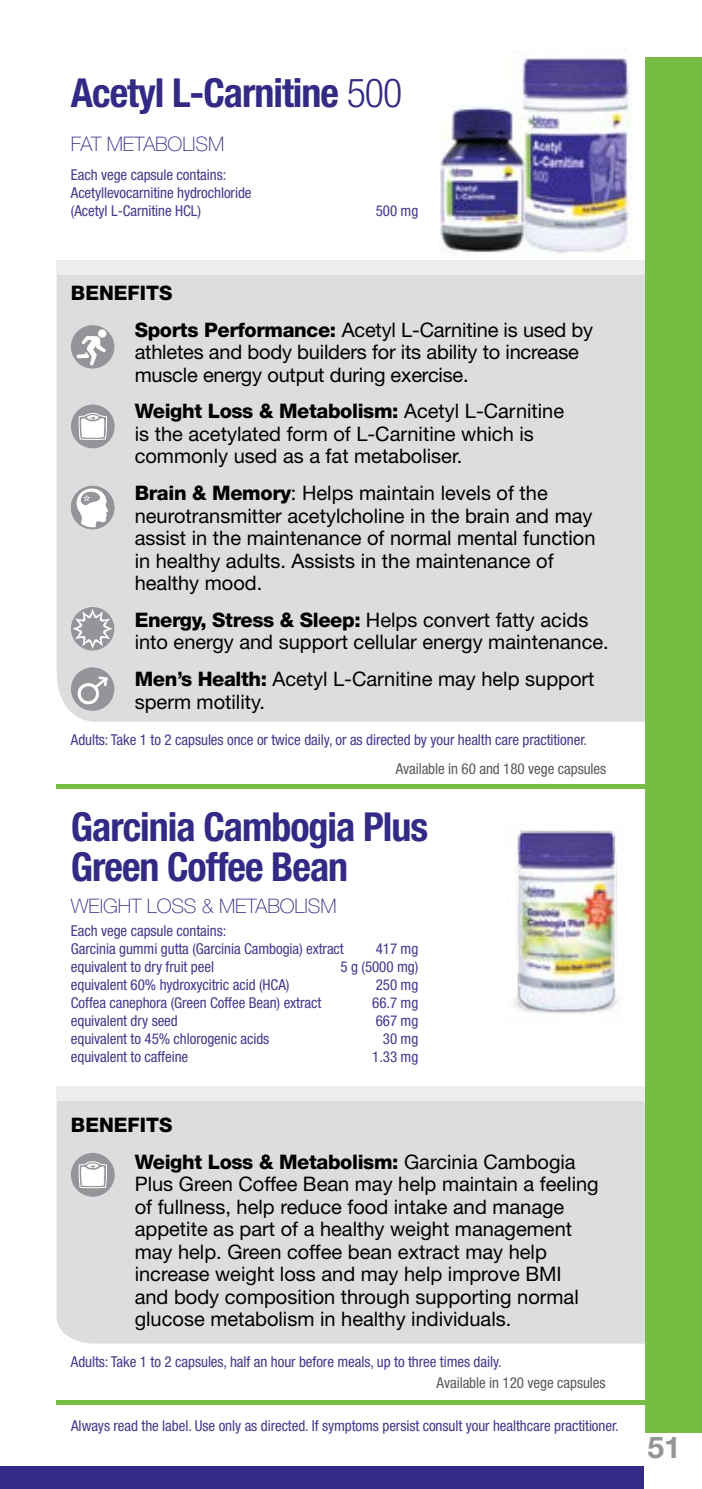
<style>
.page{position:relative;width:702px;height:1489px;background:#fff}
.page>*{position:absolute;margin:0;border:0;box-sizing:border-box;transform-origin:0 0}
.t1{font:700 condensed 40px/40px "Helvetica Neue LT Std";letter-spacing:-.025em;color:#332a86}
.t2{font:700 30px "Helvetica Neue LT Std";color:#939598}
.t3{font:20px/22.5px "Helvetica Neue LT Std";color:#000}
.t4{font:800 20px/36.8px "Helvetica Neue LT Std";color:#000}
.t5{font:800 20px/36.8px "Helvetica Neue LT Std";letter-spacing:-.02em;color:#000}
.t6{font:100 20px "Helvetica Neue LT Std";letter-spacing:-.005em;color:#332a86}
.t7{font:condensed 15px/18px "Helvetica Neue LT Std";letter-spacing:-.005em;color:#43398e}
.t8{font:condensed 15px "Helvetica Neue LT Std";letter-spacing:-.005em;color:#58595b}
.s1{font-weight:300}
.s2{font-weight:400}
.s3{font-weight:800}
</style>
<div class="page">
<div style="left:0;top:1465px;width:643px;height:23px;background:#332a86"></div>
<img style="left:439px;top:52px;width:194px;height:201px">
<img style="left:514px;top:830px;width:106px;height:184px">
<div style="left:57px;top:275px;width:588px;height:446px;background:#dcddde"></div>
<div style="left:57px;top:1100px;width:588px;height:243px;background:#dcddde"></div>
<div style="left:57px;top:261px;width:588px;height:14px;background:#ededee"></div>
<div style="left:57px;top:1086px;width:588px;height:14px;background:#ededee"></div>
<svg style="left:71px;top:607px;width:43px;height:43px"></svg>
<svg style="left:72px;top:608px;width:41px;height:41px;background:#b1b2b4"></svg>
<div style="left:71px;top:486px;width:43px;height:43px;background:#939598;border-radius:50%"></div>
<svg style="left:73px;top:488px;width:37px;height:40px"></svg>
<div style="left:71px;top:486px;width:43px;height:43px;border:2px solid #939598;border-radius:50%"></div>
<svg style="left:71px;top:404px;width:44px;height:44px"></svg>
<svg style="left:71px;top:1152px;width:44px;height:44px"></svg>
<hr style="left:57px;top:784px;width:588px;height:4px;background:#77bd43">
<div style="left:57px;top:1399px;width:588px;height:5px;background:#77bd43"></div>
<div style="left:71px;top:667px;width:43px;height:43px;background:#939598;border-radius:50%"></div>
<svg style="left:75px;top:674px;width:35px;height:30px"></svg>
<div style="left:645px;top:57px;width:57px;height:1374px;background:#77bd43"></div>
<div style="left:71px;top:325px;width:43px;height:43px;background:#939598;border-radius:50%"></div>
<svg style="left:77px;top:336px;width:29px;height:29px"></svg>
<div style="left:98px;top:329px;width:8px;height:9px;background:#fff;border-radius:50%"></div>
<h1 class="t1" style="left:71px;top:72px;width:333px">Acetyl L-Carnitine <span class="s1">500</span></h1>
<p class="t6" style="left:71px;top:132px;width:155px">FAT METABOLISM</p>
<p class="t7" style="left:71px;top:166px;width:182px">Each vege capsule contains:<br>Acetyllevocarnitine hydrochloride (Acetyl L-Carnitine HCL)</p>
<p class="t7" style="left:376px;top:202px;width:44px">500 mg</p>
<p class="t4" style="left:135px;top:274px;width:460px;text-indent:-64px">BENEFITS<br>Sports Performance: <span class="s2">Acetyl L-Carnitine is used by</span></p>
<p class="t3" style="left:135px;top:340px;width:445px">athletes and body builders for its ability to increase muscle energy output during exercise.</p>
<p class="t3" style="left:135px;top:400px;width:431px"><span class="s3">Weight Loss &amp; Metabolism:</span> Acetyl L-Carnitine is the acetylated form of L-Carnitine which is commonly used as a fat metaboliser.</p>
<p class="t3" style="left:135px;top:481px;width:462px"><span class="s3">Brain &amp; Memory</span>: Helps maintain levels of the neurotransmitter acetylcholine in the brain and may assist in the maintenance of normal mental function in healthy adults. Assists in the maintenance of healthy mood.</p>
<p class="t3" style="left:135px;top:608px;width:475px"><span class="s3">Energy, Stress &amp; Sleep:</span> Helps convert fatty acids into energy and support cellular energy maintenance.</p>
<p class="t3" style="left:135px;top:667px;width:461px"><span class="s3">Men’s Health:</span> Acetyl L-Carnitine may help support sperm motility.</p>
<p class="t7" style="left:71px;top:731px;width:517px">Adults: Take 1 to 2 capsules once or twice daily, or as directed by your health care practitioner.</p>
<p class="t8" style="left:395px;top:759px;width:212px">Available in 60 and 180 vege capsules</p>
<h1 class="t1" style="left:71px;top:806px;width:359px">Garcinia Cambogia Plus<br>Green Coffee Bean</h1>
<p class="t6" style="left:71px;top:894px;width:267px">WEIGHT LOSS &amp; METABOLISM</p>
<p class="t7" style="left:71px;top:921px;width:274px">Each vege capsule contains:<br>Garcinia gummi gutta (Garcinia Cambogia) extract</p>
<p class="t7" style="left:376px;top:939px;width:44px">417 mg</p>
<p class="t7" style="left:71px;top:957px;width:145px">equivalent to dry fruit peel</p>
<p class="t7" style="left:340px;top:957px;width:79px">5 g (5000 mg)</p>
<p class="t7" style="left:71px;top:975px;width:220px">equivalent 60% hydroxycitric acid (HCA)</p>
<p class="t7" style="left:376px;top:975px;width:44px">250 mg</p>
<p class="t7" style="left:71px;top:993px;width:252px">Coffea canephora (Green Coffee Bean) extract</p>
<p class="t7" style="left:372px;top:993px;width:48px">66.7 mg</p>
<p class="t7" style="left:71px;top:1011px;width:108px">equivalent dry seed</p>
<p class="t7" style="left:376px;top:1011px;width:44px">667 mg</p>
<p class="t7" style="left:71px;top:1029px;width:200px">equivalent to 45% chlorogenic acids</p>
<p class="t7" style="left:383px;top:1029px;width:37px">30 mg</p>
<p class="t7" style="left:71px;top:1047px;width:119px">equivalent to caffeine</p>
<p class="t7" style="left:372px;top:1047px;width:48px">1.33 mg</p>
<p class="t5" style="left:135px;top:1106px;width:442px;text-indent:-64px">BENEFITS<br>Weight Loss &amp; Metabolism: <span class="s2">Garcinia Cambogia</span></p>
<p class="t3" style="left:135px;top:1172px;width:465px">Plus Green Coffee Bean may help maintain a feeling of fullness, help reduce food intake and manage appetite as part of a healthy weight management may help. Green coffee bean extract may help increase weight loss and may help improve BMI and body composition through supporting normal glucose metabolism in healthy individuals.</p>
<p class="t7" style="left:71px;top:1352px;width:432px">Adults: Take 1 to 2 capsules, half an hour before meals, up to three times daily.</p>
<p class="t8" style="left:436px;top:1373px;width:170px">Available in 120 vege capsules</p>
<p class="t7" style="left:71px;top:1416px;width:549px">Always read the label. Use only as directed. If symptoms persist consult your healthcare practitioner.</p>
<h2 class="t2" style="left:647px;top:1428px;width:35px">51</h2>
</div>
